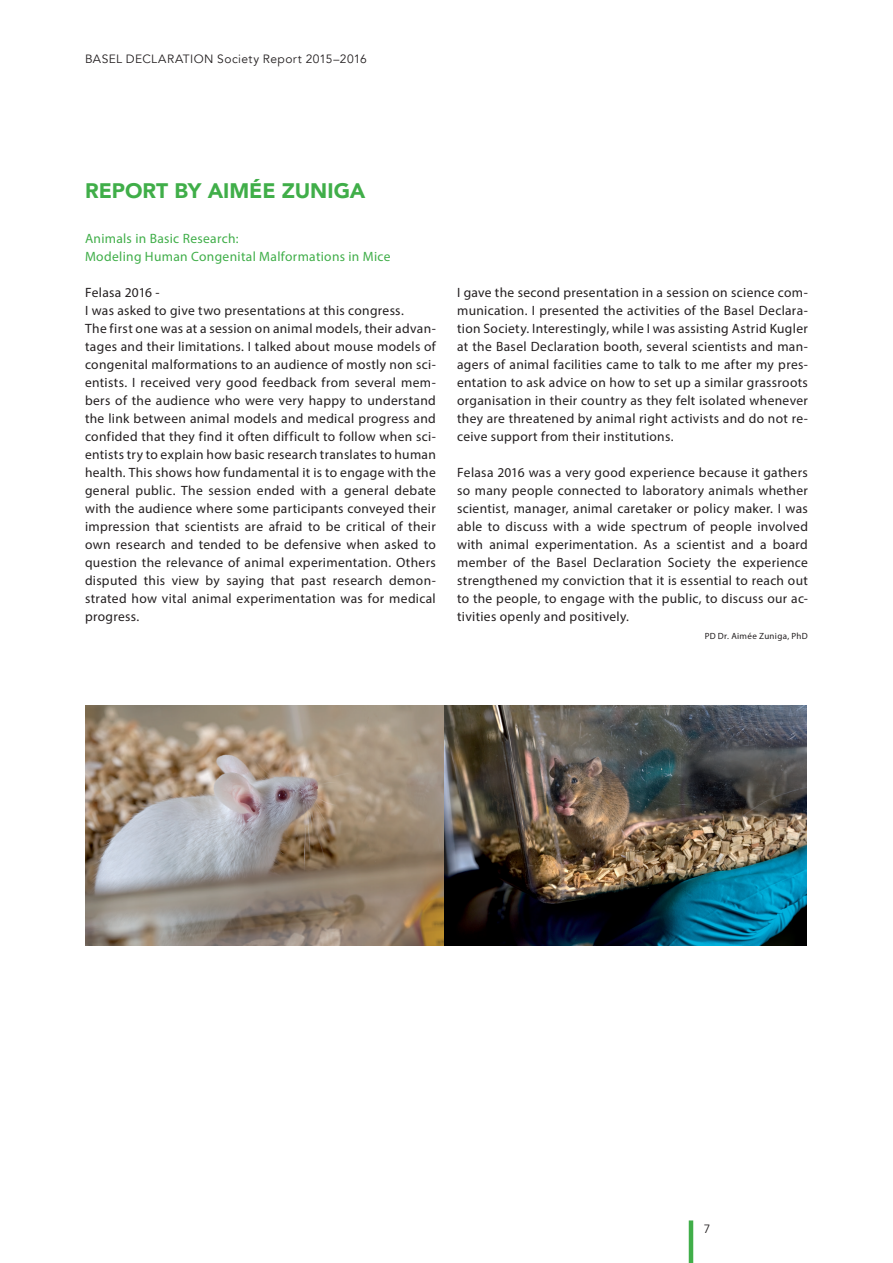
<style>
.page{position:relative;width:893px;height:1263px;background:#fff}
.page>*{position:absolute;margin:0;border:0;box-sizing:border-box;transform-origin:0 0}
.t1{font:900 21px "Avenir";color:#40ae49}
.t2{font:13.5px/18px "Myriad Pro";letter-spacing:.025em;color:#231f20;text-align:justify}
.t3{font:13.5px/18px "Myriad Pro";letter-spacing:.025em;color:#40ae49}
.t4{font:12px "Avenir";letter-spacing:.03em;color:#231f20}
.t5{font:9px "Myriad Pro";letter-spacing:.035em;color:#231f20}
</style>
<div class="page">
<hr style="left:689px;top:1220px;width:4px;height:43px;background:#40ae49">
<img style="left:85px;top:706px;width:722px;height:239px">
<p class="t4" style="left:85px;top:52px;width:283px">BASEL DECLARATION Society Report 2015–2016</p>
<h1 class="t1" style="left:85px;top:173px;width:282px">REPORT BY AIMÉE ZUNIGA</h1>
<p class="t3" style="left:85px;top:229px;width:307px">Animals in Basic Research:<br>Modeling Human Congenital Malformations in Mice</p>
<p class="t2" style="left:85px;top:283px;width:352px;text-align:left">Felasa 2016 -<br>I was asked to give two presentations at this congress.<br>The first one was at a session on animal models, their advan&shy;tages and their limitations. I talked about mouse models of congenital malformations to an audience of mostly non sci&shy;entists. I received very good feedback from several mem&shy;bers of the audience who were very happy to understand the link between animal models and medical progress and confided that they find it often difficult to follow when sci&shy;entists try to explain how basic research translates to human health. This shows how fundamental it is to engage with the general public. The session ended with a general debate with the audience where some participants conveyed their impression that scientists are afraid to be critical of their own research and tended to be defensive when asked to question the relevance of animal experimentation. Others disputed this view by saying that past research demon&shy;strated how vital animal experimentation was for medical progress.</p>
<p class="t2" style="left:457px;top:283px;width:352px">I gave the second presentation in a session on science com&shy;munication. I presented the activities of the Basel Declara&shy;tion Society. Interestingly, while I was assisting Astrid Kugler at the Basel Declaration booth, several scientists and man&shy;agers of animal facilities came to talk to me after my pres&shy;entation to ask advice on how to set up a similar grassroots organisation in their country as they felt isolated whenever they are threatened by animal right activists and do not re&shy;ceive support from their institutions.</p>
<p class="t2" style="left:457px;top:463px;width:352px">Felasa 2016 was a very good experience because it gathers so many people connected to laboratory animals whether scientist, manager, animal caretaker or policy maker. I was able to discuss with a wide spectrum of people involved with animal experimentation. As a scientist and a board member of the Basel Declaration Society the experience strengthened my conviction that it is essential to reach out to the people, to engage with the public, to discuss our ac&shy;tivities openly and positively.</p>
<p class="t5" style="left:705px;top:630px;width:105px">PD Dr. Aimée Zuniga, PhD</p>
<p class="t4" style="left:704px;top:1222px;width:8px">7</p>
</div>
